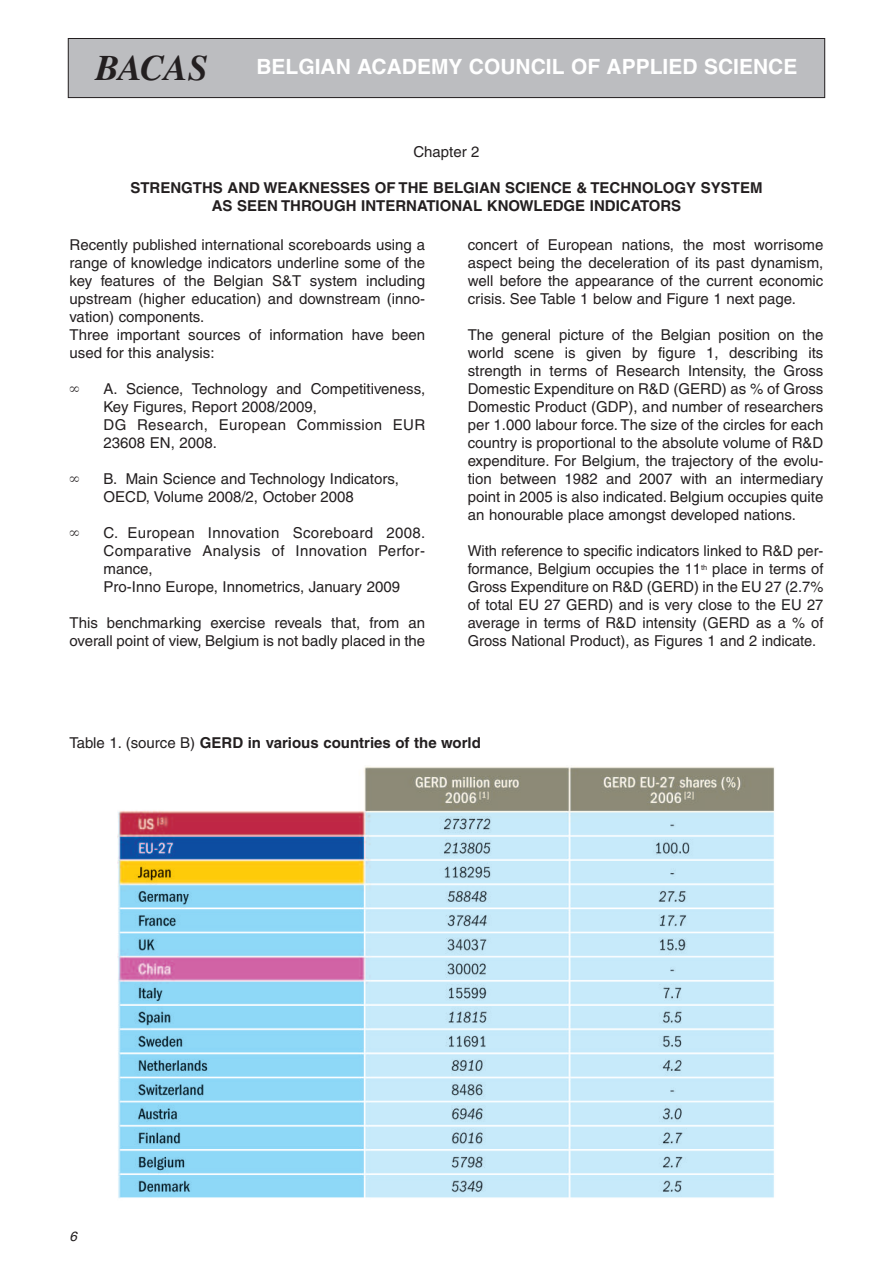
<style>
.page{position:relative;width:893px;height:1263px;background:#fff}
.page>*{position:absolute;margin:0;border:0;box-sizing:border-box;transform-origin:0 0}
.t1{font:italic 700 36px "Times";letter-spacing:-.01em;color:#231f20}
.t2{font:700 21px "Helvetica";color:#fff}
.t3{font:15px/18px "Helvetica";color:#231f20}
.t4{font:700 15px/18px "Helvetica";color:#231f20;text-align:center}
.t5{font:15px/18px "Helvetica";letter-spacing:.02em;color:#231f20}
.t6{font:italic 13.5px "Helvetica";color:#231f20}
.s1{font-weight:400}
</style>
<div class="page">
<div style="left:68px;top:38px;width:757px;height:60px;background:#bcbdc0"></div>
<div style="left:68px;top:38px;width:757px;height:60px;border:1px solid #231f20"></div>
<img style="left:117px;top:766px;width:658px;height:432px">
<h1 class="t1" style="left:95px;top:55px;width:114px">BACAS</h1>
<h2 class="t2" style="left:256px;top:59px;width:543px">BELGIAN ACADEMY COUNCIL OF APPLIED SCIENCE</h2>
<p class="t3" style="left:413px;top:144px;width:68px">Chapter 2</p>
<p class="t4" style="left:130px;top:180px;width:634px">STRENGTHS AND WEAKNESSES OF THE BELGIAN SCIENCE &amp; TECHNOLOGY SYSTEM<br>AS SEEN THROUGH INTERNATIONAL KNOWLEDGE INDICATORS</p>
<p class="t3" style="left:70px;top:238px;width:357px">Recently published international scoreboards using a range of knowledge indicators underline some of the key features of the Belgian S&amp;T system including upstream (higher education) and downstream (inno&shy;vation) components.<br>Three important sources of information have been used for this analysis:</p>
<p class="t3" style="left:104px;top:382px;width:323px">A. Science, Technology and Competitiveness,<br>Key Figures, Report 2008/2009,<br>DG Research, European Commission EUR<br>23608 EN, 2008.</p>
<p class="t3" style="left:104px;top:472px;width:297px">B. Main Science and Technology Indicators,<br>OECD, Volume 2008/2, October 2008</p>
<p class="t5" style="left:104px;top:526px;width:323px">C. European Innovation Scoreboard 2008.<br>Comparative Analysis of Innovation Perfor&shy;mance,<br>Pro-Inno Europe, Innometrics, January 2009</p>
<p class="t3" style="left:70px;top:616px;width:357px">This benchmarking exercise reveals that, from an overall point of view, Belgium is not badly placed in the</p>
<p class="t3" style="left:468px;top:238px;width:357px;text-align:justify">concert of European nations, the most worrisome aspect being the deceleration of its past dynamism, well before the appearance of the current economic crisis. See Table 1 below and Figure 1 next page.</p>
<p class="t3" style="left:468px;top:328px;width:357px;text-align:justify">The general picture of the Belgian position on the world scene is given by figure 1, describing its strength in terms of Research Intensity, the Gross Domestic Expenditure on R&amp;D (GERD) as % of Gross Domestic Product (GDP), and number of researchers per 1.000 labour force. The size of the circles for each country is proportional to the absolute volume of R&amp;D expenditure. For Belgium, the trajectory of the evolu&shy;tion between 1982 and 2007 with an intermediary point in 2005 is also indicated. Belgium occupies quite an honourable place amongst developed nations.</p>
<p class="t3" style="left:468px;top:544px;width:357px;text-align:justify">With reference to specific indicators linked to R&amp;D per&shy;formance, Belgium occupies the 11<sup>th</sup> place in terms of Gross Expenditure on R&amp;D (GERD) in the EU 27 (2.7% of total EU 27 GERD) and is very close to the EU 27 average in terms of R&amp;D intensity (GERD as a % of Gross National Product), as Figures 1 and 2 indicate.</p>
<p class="t4" style="left:70px;top:735px;width:413px"><span class="s1">Table 1. (source B)</span> GERD in various countries of the world</p>
<p class="t6" style="left:70px;top:1231px;width:9px">6</p>
</div>
